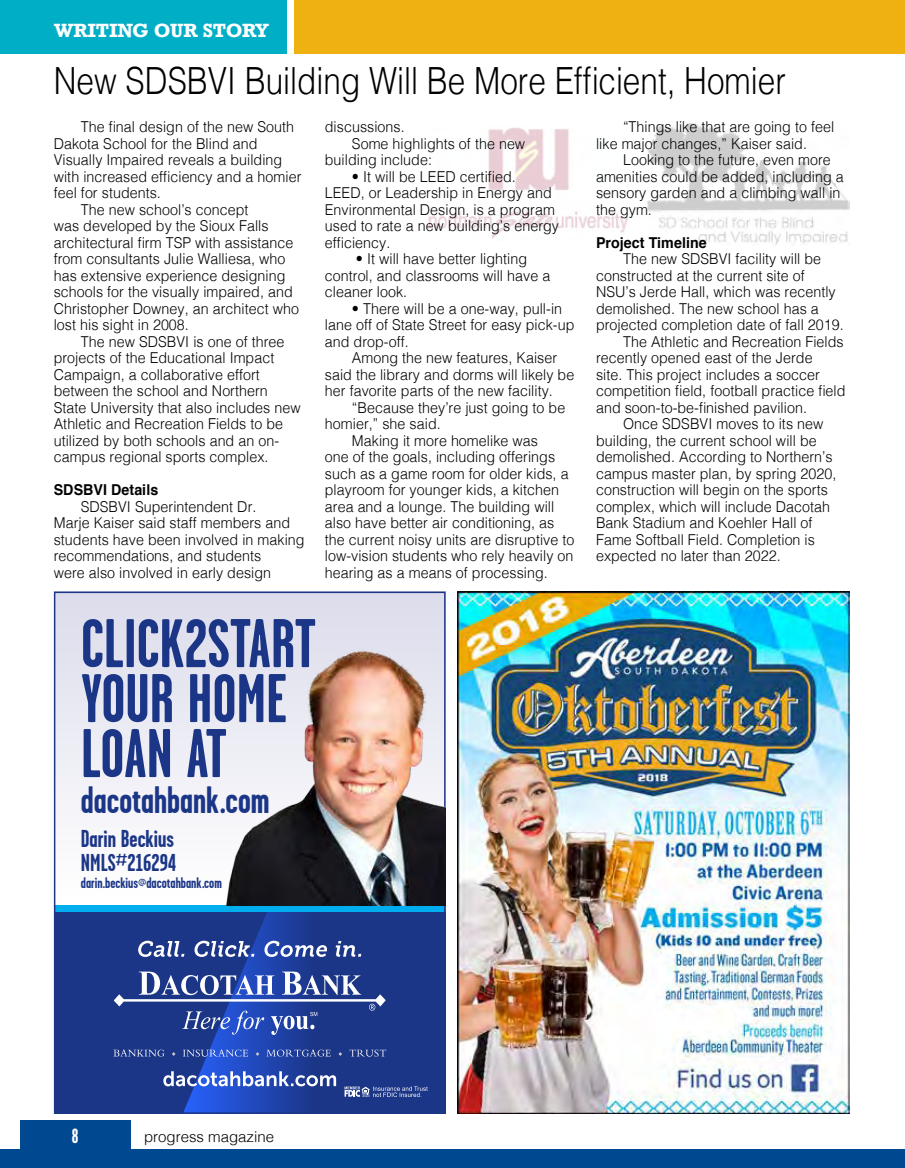
<style>
.page{position:relative;width:905px;height:1168px;background:#fff}
.page>*{position:absolute;margin:0;border:0;box-sizing:border-box;transform-origin:0 0}
.t1{font:700 68.7px/54.9px "Garage Gothic";color:#1c3687}
.t2{font:700 38.1px "Garage Gothic";color:#1c3687}
.t3{font:300 37.5px "Helvetica";color:#000;scale:.84 1}
.t4{font:700 24.45px/24.5px "Garage Gothic";color:#1c3687}
.t5{font:19.5px "League Gothic";color:#fff}
.t6{font:700 18px "Rockwell";letter-spacing:-.01em;color:#fff}
.t7{font:700 15.3px "Garage Gothic";color:#1c3687}
.t8{font:300 15px/16.5px "Helvetica";letter-spacing:.005em;color:#000;scale:.95 1}
.t9{font:700 15px "Helvetica";letter-spacing:.005em;color:#000;scale:.95 1}
.t10{font:300 15px "Helvetica";letter-spacing:.005em;color:#000}
</style>
<div class="page">
<div style="left:20px;top:1120px;width:110px;height:48px;background:#004990"></div>
<div style="left:0;top:1149px;width:904px;height:19px;background:#004990"></div>
<div style="left:0;top:0;width:287px;height:54px;background:#00aec5"></div>
<div style="left:294px;top:0;width:610px;height:54px;background:#eeb111"></div>
<img style="left:428px;top:127px;width:201px;height:112px">
<img style="left:647px;top:123px;width:202px;height:122px">
<div style="left:54px;top:591px;width:391px;height:303px;background:linear-gradient(to bottom,#dbdbeb,#fefefe)"></div>
<div style="left:54px;top:912px;width:391px;height:202px;background:#1c3687"></div>
<div style="left:54px;top:905px;width:391px;height:7px;background:#00aeef"></div>
<svg style="left:113px;top:912px;width:315px;height:199px"></svg>
<div style="left:54px;top:591px;width:391px;height:523px;border:2px solid #1c3687"></div>
<img style="left:219px;top:630px;width:226px;height:275px">
<img style="left:457px;top:591px;width:392px;height:523px">
<p class="t6" style="left:54px;top:19px;width:216px">WRITING OUR STORY</p>
<h3 class="t3" style="left:54px;top:49px;width:872px">New SDSBVI Building Will Be More Efficient, Homier</h3>
<p class="t8" style="left:81px;top:118px;width:226px">The final design of the new South</p>
<p class="t8" style="left:54px;top:134px;width:216px">Dakota School for the Blind and</p>
<p class="t8" style="left:54px;top:151px;width:242px">Visually Impaired reveals a building</p>
<p class="t8" style="left:54px;top:167px;width:262px">with increased efficiency and a homier</p>
<p class="t8" style="left:54px;top:184px;width:114px">feel for students.</p>
<p class="t8" style="left:81px;top:200px;width:178px">The new school’s concept</p>
<p class="t8" style="left:54px;top:217px;width:228px">was developed by the Sioux Falls</p>
<p class="t8" style="left:54px;top:233px;width:254px">architectural firm TSP with assistance</p>
<p class="t8" style="left:54px;top:250px;width:245px">from consultants Julie Walliesa, who</p>
<p class="t8" style="left:54px;top:266px;width:245px">has extensive experience designing</p>
<p class="t8" style="left:54px;top:283px;width:253px">schools for the visually impaired, and</p>
<p class="t8" style="left:54px;top:299px;width:260px">Christopher Downey, an architect who</p>
<p class="t8" style="left:54px;top:316px;width:144px">lost his sight in 2008.</p>
<p class="t8" style="left:81px;top:332px;width:216px">The new SDSBVI is one of three</p>
<p class="t8" style="left:54px;top:349px;width:234px">projects of the Educational Impact</p>
<p class="t8" style="left:54px;top:365px;width:218px">Campaign, a collaborative effort</p>
<p class="t8" style="left:54px;top:382px;width:227px">between the school and Northern</p>
<p class="t8" style="left:54px;top:398px;width:261px">State University that also includes new</p>
<p class="t8" style="left:54px;top:415px;width:243px">Athletic and Recreation Fields to be</p>
<p class="t8" style="left:54px;top:431px;width:239px">utilized by both schools and an on-</p>
<p class="t8" style="left:54px;top:448px;width:228px">campus regional sports complex.</p>
<p class="t9" style="left:54px;top:478px;width:111px">SDSBVI Details</p>
<p class="t8" style="left:54px;top:497px;width:265px;text-indent:27px">SDSBVI Superintendent Dr.<br>Marje Kaiser said staff members and students have been involved in making recommendations, and students<br>were also involved in early design</p>
<p class="t8" style="left:596px;top:118px;width:252px;text-indent:27px">“Things like that are going to feel like major changes,” Kaiser said.</p>
<p class="t8" style="left:596px;top:151px;width:262px;text-indent:27px">Looking to the future, even more amenities could be added, including a sensory garden and a climbing wall in the gym.</p>
<p class="t9" style="left:596px;top:230px;width:118px">Project Timeline</p>
<p class="t8" style="left:623px;top:250px;width:210px">The new SDSBVI facility will be</p>
<p class="t8" style="left:596px;top:266px;width:221px">constructed at the current site of</p>
<p class="t8" style="left:596px;top:283px;width:254px">NSU’s Jerde Hall, which was recently</p>
<p class="t8" style="left:596px;top:299px;width:236px">demolished. The new school has a</p>
<p class="t8" style="left:596px;top:316px;width:262px">projected completion date of fall 2019.</p>
<p class="t8" style="left:623px;top:332px;width:234px">The Athletic and Recreation Fields</p>
<p class="t8" style="left:596px;top:349px;width:229px">recently opened east of the Jerde</p>
<p class="t8" style="left:596px;top:365px;width:237px">site. This project includes a soccer</p>
<p class="t8" style="left:596px;top:382px;width:264px">competition field, football practice field</p>
<p class="t8" style="left:596px;top:398px;width:223px">and soon-to-be-finished pavilion.</p>
<p class="t8" style="left:623px;top:415px;width:212px">Once SDSBVI moves to its new</p>
<p class="t8" style="left:596px;top:431px;width:234px">building, the current school will be</p>
<p class="t8" style="left:596px;top:448px;width:250px">demolished. According to Northern’s</p>
<p class="t8" style="left:596px;top:464px;width:254px">campus master plan, by spring 2020,</p>
<p class="t8" style="left:596px;top:481px;width:245px">construction will begin on the sports</p>
<p class="t8" style="left:596px;top:497px;width:248px">complex, which will include Dacotah</p>
<p class="t8" style="left:596px;top:514px;width:229px">Bank Stadium and Koehler Hall of</p>
<p class="t8" style="left:596px;top:530px;width:232px">Fame Softball Field. Completion is</p>
<p class="t8" style="left:596px;top:547px;width:196px">expected no later than 2022.</p>
<p class="t8" style="left:325px;top:118px;width:86px">discussions.</p>
<p class="t8" style="left:352px;top:134px;width:184px">Some highlights of the new</p>
<p class="t8" style="left:325px;top:151px;width:114px">building include:</p>
<p class="t8" style="left:325px;top:167px;width:248px;text-indent:27px">• It will be LEED certified.<br>LEED, or Leadership in Energy and<br>Environmental Design, is a program used to rate a new building’s energy efficiency.</p>
<p class="t8" style="left:325px;top:250px;width:239px;text-indent:31px">• It will have better lighting control, and classrooms will have a cleaner look.</p>
<p class="t8" style="left:325px;top:299px;width:264px;text-indent:27px">• There will be a one-way, pull-in lane off of State Street for easy pick-up and drop-off.</p>
<p class="t8" style="left:325px;top:349px;width:264px;text-indent:27px">Among the new features, Kaiser said the library and dorms will likely be her favorite parts of the new facility.</p>
<p class="t8" style="left:352px;top:398px;width:226px">“Because they’re just going to be</p>
<p class="t8" style="left:325px;top:415px;width:123px">homier,” she said.</p>
<p class="t8" style="left:352px;top:431px;width:197px">Making it more homelike was</p>
<p class="t8" style="left:325px;top:448px;width:244px">one of the goals, including offerings</p>
<p class="t8" style="left:325px;top:464px;width:258px">such as a game room for older kids, a</p>
<p class="t8" style="left:325px;top:481px;width:248px">playroom for younger kids, a kitchen</p>
<p class="t8" style="left:325px;top:497px;width:243px">area and a lounge. The building will</p>
<p class="t8" style="left:325px;top:514px;width:243px">also have better air conditioning, as</p>
<p class="t8" style="left:325px;top:530px;width:264px">the current noisy units are disruptive to</p>
<p class="t8" style="left:325px;top:547px;width:263px">low-vision students who rely heavily on</p>
<p class="t8" style="left:325px;top:563px;width:236px">hearing as a means of processing.</p>
<h1 class="t1" style="left:81px;top:616px;width:237px">CLICK2START<br>YOUR HOME<br>LOAN AT</h1>
<h2 class="t2" style="left:81px;top:779px;width:190px">dacotahbank.com</h2>
<h3 class="t4" style="left:81px;top:826px;width:97px">Darin Beckius<br>NMLS#216294</h3>
<p class="t7" style="left:81px;top:874px;width:142px">darin.beckius@dacotahbank.com</p>
<h3 class="t5" style="left:72px;top:1125px;width:8px">8</h3>
<p class="t10" style="left:144px;top:1124px;width:132px">progress magazine</p>
</div>
